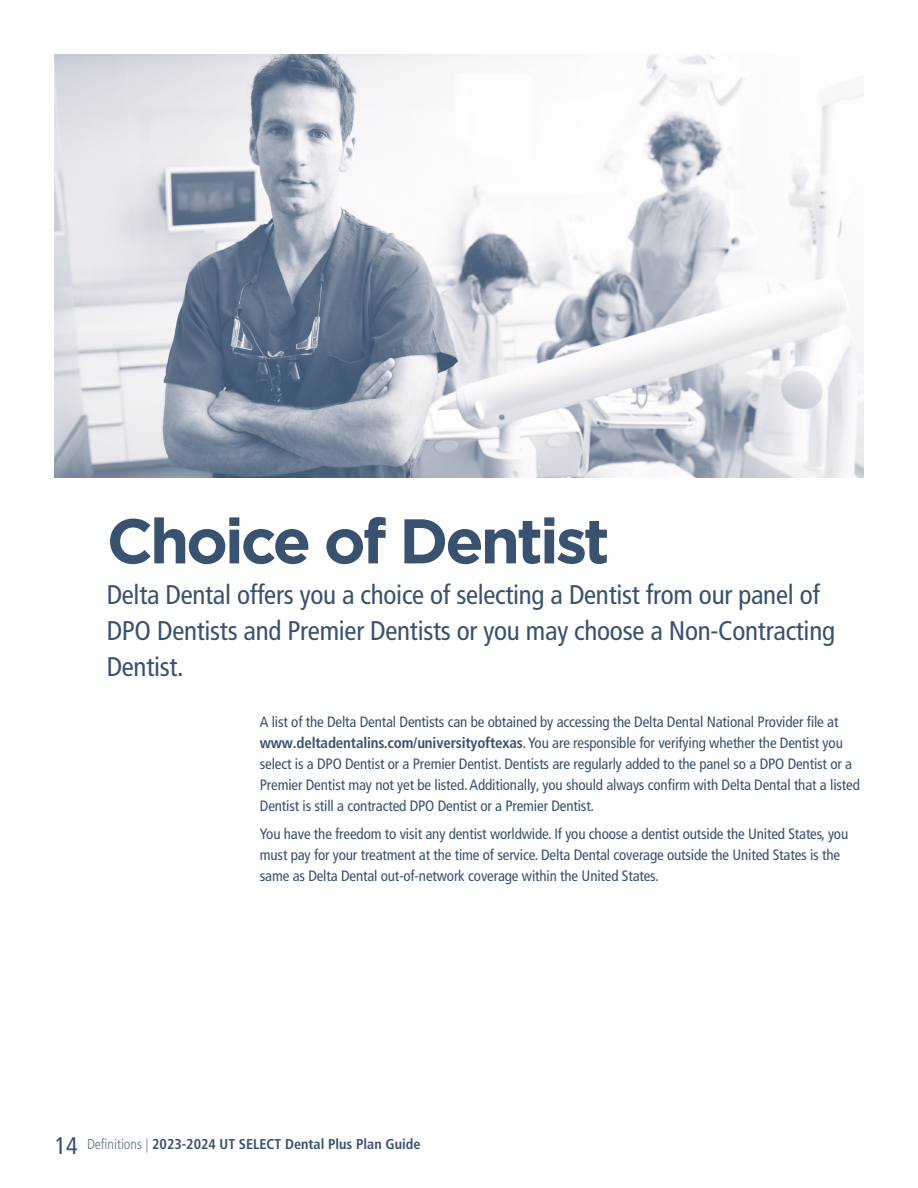
<style>
.page{position:relative;width:918px;height:1188px;background:#fff}
.page>*{position:absolute;margin:0;border:0;box-sizing:border-box;transform-origin:0 0}
.t1{font:700 63px "Gotham";letter-spacing:-.05em;color:#38526f}
.Main_Text_Paragraph{font:condensed 27px/36px "Frutiger LT Pro";letter-spacing:-.01em;color:#38526f}
.Main_Text_Paragraph-2{font:condensed 15px/21px "Frutiger LT Pro";letter-spacing:-.01em;color:#38526f}
.t2{font:700 condensed 14.25px "Frutiger LT Pro";color:#38526f}
.s1{font-weight:700}
.s2{font-weight:400;font-size:24px}
.s3{font-weight:300;color:#60718a}
</style>
<div class="page">
<img style="left:54px;top:54px;width:810px;height:424px">
<p class="t1" style="left:107px;top:499px;width:504px">Choice of Dentist</p>
<p class="Main_Text_Paragraph" style="left:107px;top:577px;width:730px">Delta Dental offers you a choice of selecting a Dentist from our panel of<br>DPO Dentists and Premier Dentists or you may choose a Non-Contracting<br>Dentist.</p>
<p class="Main_Text_Paragraph-2" style="left:260px;top:711px;width:602px">A list of the Delta Dental Dentists can be obtained by accessing the Delta Dental National Provider file at <span class="s1">www.deltadentalins.com/universityoftexas</span>. You are responsible for verifying whether the Dentist you select is a DPO Dentist or a Premier Dentist. Dentists are regularly added to the panel so a DPO Dentist or a Premier Dentist may not yet be listed. Additionally, you should always confirm with Delta Dental that a listed Dentist is still a contracted DPO Dentist or a Premier Dentist.</p>
<p class="Main_Text_Paragraph-2" style="left:260px;top:823px;width:590px">You have the freedom to visit any dentist worldwide. If you choose a dentist outside the United States, you must pay for your treatment at the time of service. Delta Dental coverage outside the United States is the same as Delta Dental out-of-network coverage within the United States.</p>
<p class="t2" style="left:55px;top:1136px;width:367px"><span class="s2">14</span> <span class="s3">Definitions |</span> 2023-2024 UT SELECT Dental Plus Plan Guide</p>
</div>
